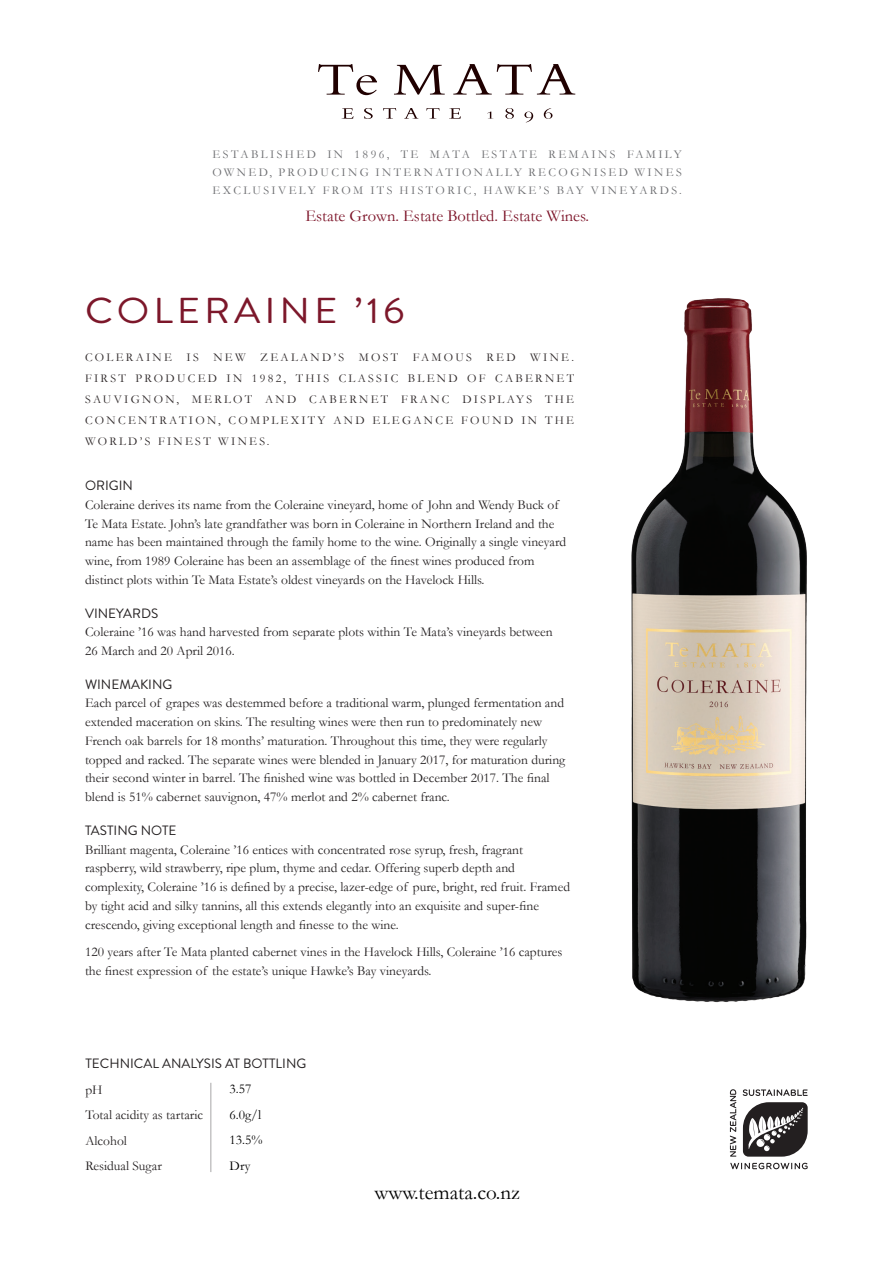
<style>
.page{position:relative;width:893px;height:1263px;background:#fff}
.page>*{position:absolute;margin:0;border:0;box-sizing:border-box;transform-origin:0 0}
.HEADING_WINE{font:36px "Brandon Grotesque";letter-spacing:.1em;color:#7c172a;scale:1.1 1}
.t1{font:21px "Garamond";color:#000}
.t2{font:16.5px "Garamond";color:#7b1126}
.bulk{font:13.5px/18.8px "Garamond";color:#231f20}
.bulk_headin{font:13.5px "Brandon Grotesque";color:#231f20}
.STATS{font:13.5px "Garamond";color:#000}
.SUB_HEADING{font:12px/21px "Garamond";letter-spacing:.19em;color:#2f292a;text-align:justify}
.t3{font:12px/18px "Garamond";letter-spacing:.2em;color:#6c6d70;text-align:justify}
</style>
<div class="page">
<svg style="left:730px;top:1089px;width:78px;height:80px"></svg>
<svg style="left:342px;top:108px;width:11px;height:11px"></svg>
<svg style="left:364px;top:108px;width:9px;height:11px"></svg>
<svg style="left:383px;top:108px;width:13px;height:11px"></svg>
<svg style="left:404px;top:108px;width:14px;height:11px"></svg>
<svg style="left:426px;top:108px;width:14px;height:11px"></svg>
<svg style="left:449px;top:108px;width:12px;height:11px"></svg>
<svg style="left:487px;top:112px;width:6px;height:7px"></svg>
<svg style="left:505px;top:108px;width:9px;height:11px"></svg>
<svg style="left:524px;top:112px;width:9px;height:10px"></svg>
<svg style="left:544px;top:108px;width:8px;height:11px"></svg>
<svg style="left:318px;top:64px;width:59px;height:31px"></svg>
<svg style="left:394px;top:65px;width:51px;height:30px"></svg>
<svg style="left:453px;top:64px;width:122px;height:31px"></svg>
<hr style="left:210px;top:1083px;width:1px;height:89px;background:#231f20">
<img style="left:631px;top:298px;width:176px;height:705px">
<p class="t3" style="left:213px;top:145px;width:471px">ESTABLISHED IN 1896, TE MATA ESTATE REMAINS FAMILY OWNED, PRODUCING INTERNATIONALLY RECOGNISED WINES EXCLUSIVELY FROM ITS HISTORIC, HAWKE’S BAY VINEYARDS.</p>
<p class="t2" style="left:305px;top:205px;width:285px">Estate Grown. Estate Bottled. Estate Wines.</p>
<p class="HEADING_WINE" style="left:85px;top:286px;width:292px">COLERAINE ’16</p>
<p class="SUB_HEADING" style="left:85px;top:346px;width:490px">COLERAINE IS NEW ZEALAND’S MOST FAMOUS RED WINE.<br>FIRST PRODUCED IN 1982, THIS CLASSIC BLEND OF CABERNET SAUVIGNON, MERLOT AND CABERNET FRANC DISPLAYS THE CONCENTRATION, COMPLEXITY AND ELEGANCE FOUND IN THE WORLD’S FINEST WINES.</p>
<p class="bulk_headin" style="left:85px;top:476px;width:49px">ORIGIN</p>
<p class="bulk" style="left:85px;top:495px;width:483px">Coleraine derives its name from the Coleraine vineyard, home of John and Wendy Buck of Te Mata Estate. John’s late grandfather was born in Coleraine in Northern Ireland and the name has been maintained through the family home to the wine. Originally a single vineyard wine, from 1989 Coleraine has been an assemblage of the finest wines produced from distinct plots within Te Mata Estate’s oldest vineyards on the Havelock Hills.</p>
<p class="bulk_headin" style="left:85px;top:603px;width:75px">VINEYARDS</p>
<p class="bulk" style="left:85px;top:622px;width:469px">Coleraine ’16 was hand harvested from separate plots within Te Mata’s vineyards between<br>26 March and 20 April 2016.</p>
<p class="bulk_headin" style="left:85px;top:675px;width:89px">WINEMAKING</p>
<p class="bulk" style="left:85px;top:693px;width:482px">Each parcel of grapes was destemmed before a traditional warm, plunged fermentation and extended maceration on skins. The resulting wines were then run to predominately new French oak barrels for 18 months’ maturation. Throughout this time, they were regularly topped and racked. The separate wines were blended in January 2017, for maturation during their second winter in barrel. The finished wine was bottled in December 2017. The final blend is 51% cabernet sauvignon, 47% merlot and 2% cabernet franc.</p>
<p class="bulk_headin" style="left:85px;top:821px;width:93px">TASTING NOTE</p>
<p class="bulk" style="left:85px;top:839px;width:486px">Brilliant magenta, Coleraine ’16 entices with concentrated rose syrup, fresh, fragrant raspberry, wild strawberry, ripe plum, thyme and cedar. Offering superb depth and complexity, Coleraine ’16 is defined by a precise, lazer-edge of pure, bright, red fruit. Framed by tight acid and silky tannins, all this extends elegantly into an exquisite and super-fine crescendo, giving exceptional length and finesse to the wine.</p>
<p class="bulk" style="left:85px;top:942px;width:479px">120 years after Te Mata planted cabernet vines in the Havelock Hills, Coleraine ’16 captures the finest expression of the estate’s unique Hawke’s Bay vineyards.</p>
<p class="bulk_headin" style="left:85px;top:1054px;width:222px">TECHNICAL ANALYSIS AT BOTTLING</p>
<p class="bulk" style="left:85px;top:1076px;width:119px;line-height:25.7px">pH<br>Total acidity as tartaric<br>Alcohol<br>Residual Sugar</p>
<p class="STATS" style="left:230px;top:1080px;width:23px">3.57</p>
<p class="STATS" style="left:230px;top:1105px;width:33px">6.0g/l</p>
<p class="STATS" style="left:230px;top:1131px;width:35px">13.5%</p>
<p class="STATS" style="left:230px;top:1157px;width:22px">Dry</p>
<h2 class="t1" style="left:374px;top:1178px;width:147px">www.temata.co.nz</h2>
</div>
